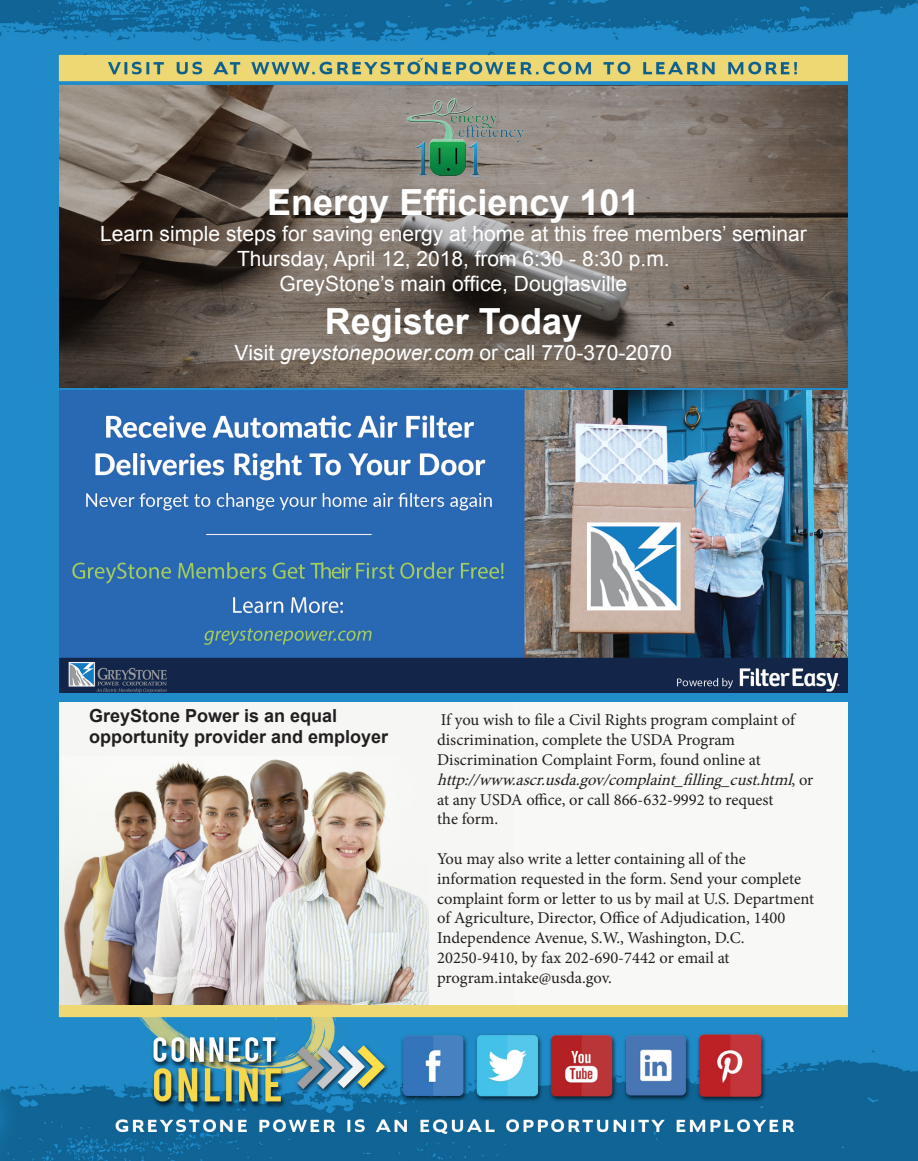
<style>
.page{position:relative;width:918px;height:1161px;background:#fff}
.page>*{position:absolute;margin:0;border:0;box-sizing:border-box;transform-origin:0 0}
.t1{font:700 36px "Arial";color:#fff}
.t2{font:21px/25.2px "Arial";color:#fff;text-align:center}
.t3{font:700 18px/21.6px "Arial";color:#231f20}
.t4{font:16.5px/19.8px "Minion Pro";color:#231f20}
.s1{font-style:italic}
</style>
<div class="page">
<img style="left:0;top:0;width:918px;height:1161px">
<svg style="left:59px;top:86px;width:789px;height:302px;background:#6f655d"></svg>
<img style="left:403px;top:93px;width:123px;height:92px">
<img style="left:59px;top:756px;width:370px;height:248px">
<div style="left:512px;top:702px;width:336px;height:302px;background:#f8f8f6"></div>
<div style="left:59px;top:702px;width:454px;height:54px;background:#f6f6f4"></div>
<div style="left:429px;top:756px;width:85px;height:248px;background:#f6f6f4"></div>
<img style="left:59px;top:391px;width:789px;height:302px">
<p class="t1" style="left:267px;top:179px;width:374px">Energy Efficiency 101</p>
<p class="t2" style="left:100px;top:221px;width:708px">Learn simple steps for saving energy at home at this free members’ seminar<br>Thursday, April 12, 2018, from 6:30 - 8:30 p.m.<br>GreyStone’s main office, Douglasville</p>
<p class="t1" style="left:325px;top:298px;width:259px">Register Today</p>
<p class="t2" style="left:235px;top:340px;width:439px">Visit <span class="s1">greystonepower.com</span> or call 770-370-2070</p>
<p class="t3" style="left:89px;top:705px;width:301px">GreyStone Power is an equal opportunity provider and employer</p>
<p class="t4" style="left:437px;top:710px;width:378px">If you wish to file a Civil Rights program complaint of discrimination, complete the USDA Program Discrimination Complaint Form, found online at <span class="s1">http://www.ascr.usda.gov/complaint_filling_cust.html</span>, o r at any USDA office, or call 866-632-9992 to request<br>the form.</p>
<p class="t4" style="left:437px;top:849px;width:378px">You may also write a letter containing all of the information requested in the form. Send your complete complaint form or letter to us by mail at U.S. Department of Agriculture, Director, Office of Adjudication, 1400<br>Independence Avenue, S.W., Washington, D.C.<br>20250-9410, by fax 202-690-7442 or email at program.intake@usda.gov.</p>
</div>
